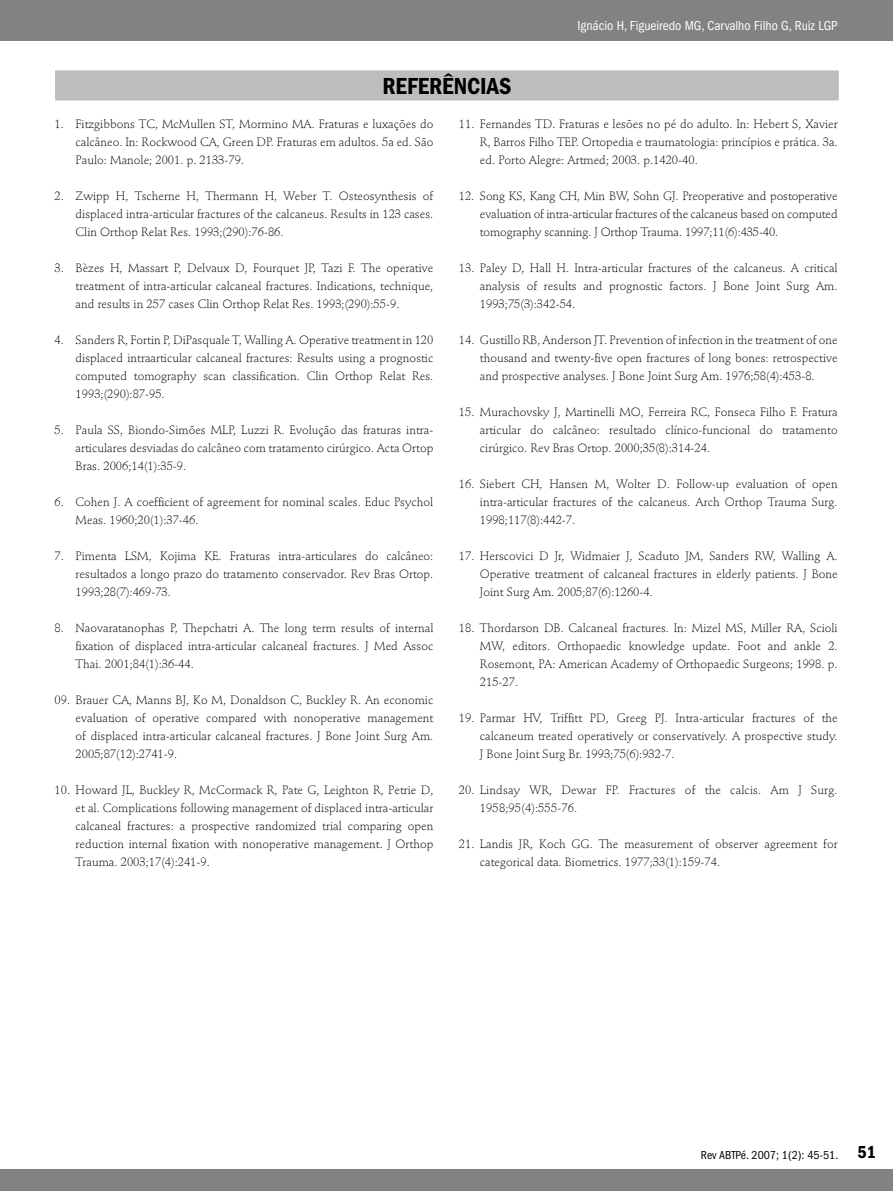
<style>
.page{position:relative;width:893px;height:1191px;background:#fff}
.page>*{position:absolute;margin:0;border:0;box-sizing:border-box;transform-origin:0 0}
.t1{font:24px "ITC Franklin Gothic Std Dm Cd";color:#000}
.t2{font:18px "ITC Franklin Gothic Std Dm Cd";color:#000}
.t3{font:condensed 13.5px "ITC Franklin Gothic Std";color:#fff}
.t4{font:300 12px/18px "Stempel Schneidler Std";color:#000;text-align:justify}
.t5{font:condensed 12px "ITC Franklin Gothic Std";color:#000}
</style>
<div class="page">
<div style="left:0;top:1169px;width:893px;height:22px;background:#808284"></div>
<div style="left:0;top:0;width:893px;height:40px;background:#808284"></div>
<div style="left:55px;top:70px;width:784px;height:30px;background:#bcbdbf"></div>
<p class="t3" style="left:578px;top:18px;width:262px">Ignácio H, Figueiredo MG, Carvalho Filho G, Ruiz LGP</p>
<h1 class="t1" style="left:383px;top:72px;width:130px">REFERÊNCIAS</h1>
<p class="t4" style="left:76px;top:115px;width:359px;text-indent:-21px">1. Fitzgibbons TC, McMullen ST, Mormino MA. Fraturas e luxações do calcâneo. In: Rockwood CA, Green DP. Fraturas em adultos. 5a ed. São Paulo: Manole; 2001. p. 2133-79.</p>
<p class="t4" style="left:76px;top:187px;width:359px;text-indent:-21px">2. Zwipp H, Tscherne H, Thermann H, Weber T. Osteosynthesis of displaced intra-articular fractures of the calcaneus. Results in 123 cases.<br>Clin Orthop Relat Res. 1993;(290):76-86.</p>
<p class="t4" style="left:76px;top:259px;width:359px;text-indent:-21px">3. Bèzes H, Massart P, Delvaux D, Fourquet JP, Tazi F. The operative treatment of intra-articular calcaneal fractures. Indications, technique, and results in 257 cases Clin Orthop Relat Res. 1993;(290):55-9.</p>
<p class="t4" style="left:76px;top:331px;width:359px;text-indent:-21px">4. Sanders R, Fortin P, DiPasquale T, Walling A. Operative treatment in 120 displaced intraarticular calcaneal fractures: Results using a prognostic computed tomography scan classification. Clin Orthop Relat Res.<br>1993;(290):87-95.</p>
<p class="t4" style="left:76px;top:421px;width:359px;text-indent:-21px">5. Paula SS, Biondo-Simões MLP, Luzzi R. Evolução das fraturas intra&shy;articulares desviadas do calcâneo com tratamento cirúrgico. Acta Ortop Bras. 2006;14(1):35-9.</p>
<p class="t4" style="left:76px;top:493px;width:359px;text-indent:-21px">6. Cohen J. A coefficient of agreement for nominal scales. Educ Psychol<br>Meas. 1960;20(1):37-46.</p>
<p class="t4" style="left:76px;top:547px;width:359px;text-indent:-21px">7. Pimenta LSM, Kojima KE. Fraturas intra-articulares do calcâneo: resultados a longo prazo do tratamento conservador. Rev Bras Ortop.<br>1993;28(7):469-73.</p>
<p class="t4" style="left:76px;top:619px;width:359px;text-indent:-21px">8. Naovaratanophas P, Thepchatri A. The long term results of internal fixation of displaced intra-articular calcaneal fractures. J Med Assoc Thai. 2001;84(1):36-44.</p>
<p class="t4" style="left:76px;top:691px;width:359px;text-indent:-21px">09. Brauer CA, Manns BJ, Ko M, Donaldson C, Buckley R. An economic evaluation of operative compared with nonoperative management of displaced intra-articular calcaneal fractures. J Bone Joint Surg Am.<br>2005;87(12):2741-9.</p>
<p class="t4" style="left:76px;top:781px;width:359px;text-indent:-21px">10. Howard JL, Buckley R, McCormack R, Pate G, Leighton R, Petrie D, et al. Complications following management of displaced intra-articular calcaneal fractures: a prospective randomized trial comparing open reduction internal fixation with nonoperative management. J Orthop Trauma. 2003;17(4):241-9.</p>
<p class="t4" style="left:480px;top:115px;width:359px;text-indent:-21px">11. Fernandes TD. Fraturas e lesões no pé do adulto. In: Hebert S, Xavier R, Barros Filho TEP. Ortopedia e traumatologia: princípios e prática. 3a. ed. Porto Alegre: Artmed; 2003. p.1420-40.</p>
<p class="t4" style="left:480px;top:187px;width:359px;text-indent:-21px">12. Song KS, Kang CH, Min BW, Sohn GJ. Preoperative and postoperative evaluation of intra-articular fractures of the calcaneus based on computed tomography scanning. J Orthop Trauma. 1997;11(6):435-40.</p>
<p class="t4" style="left:480px;top:259px;width:359px;text-indent:-21px">13. Paley D, Hall H. Intra-articular fractures of the calcaneus. A critical analysis of results and prognostic factors. J Bone Joint Surg Am.<br>1993;75(3):342-54.</p>
<p class="t4" style="left:480px;top:331px;width:359px;text-indent:-21px">14. Gustillo RB, Anderson JT. Prevention of infection in the treatment of one thousand and twenty-five open fractures of long bones: retrospective and prospective analyses. J Bone Joint Surg Am. 1976;58(4):453-8.</p>
<p class="t4" style="left:480px;top:403px;width:359px;text-indent:-21px">15. Murachovsky J, Martinelli MO, Ferreira RC, Fonseca Filho F. Fratura articular do calcâneo: resultado clínico-funcional do tratamento cirúrgico. Rev Bras Ortop. 2000;35(8):314-24.</p>
<p class="t4" style="left:480px;top:475px;width:359px;text-indent:-21px">16. Siebert CH, Hansen M, Wolter D. Follow-up evaluation of open intra-articular fractures of the calcaneus. Arch Orthop Trauma Surg.<br>1998;117(8):442-7.</p>
<p class="t4" style="left:480px;top:547px;width:359px;text-indent:-21px">17. Herscovici D Jr, Widmaier J, Scaduto JM, Sanders RW, Walling A.<br>Operative treatment of calcaneal fractures in elderly patients. J Bone Joint Surg Am. 2005;87(6):1260-4.</p>
<p class="t4" style="left:480px;top:619px;width:359px;text-indent:-21px">18. Thordarson DB. Calcaneal fractures. In: Mizel MS, Miller RA, Scioli MW, editors. Orthopaedic knowledge update. Foot and ankle 2.<br>Rosemont, PA: American Academy of Orthopaedic Surgeons; 1998. p.<br>215-27.</p>
<p class="t4" style="left:480px;top:709px;width:359px;text-indent:-21px">19. Parmar HV, Triffitt PD, Greeg PJ. Intra-articular fractures of the calcaneum treated operatively or conservatively. A prospective study.<br>J Bone Joint Surg Br. 1993;75(6):932-7.</p>
<p class="t4" style="left:480px;top:781px;width:359px;text-indent:-21px">20. Lindsay WR, Dewar FP. Fractures of the calcis. Am J Surg.<br>1958;95(4):555-76.</p>
<p class="t4" style="left:480px;top:835px;width:359px;text-indent:-21px">21. Landis JR, Koch GG. The measurement of observer agreement for categorical data. Biometrics. 1977;33(1):159-74.</p>
<p class="t5" style="left:701px;top:1148px;width:139px">Rev ABTPé. 2007; 1(2): 45-51.</p>
<h2 class="t2" style="left:857px;top:1142px;width:20px">51</h2>
</div>
